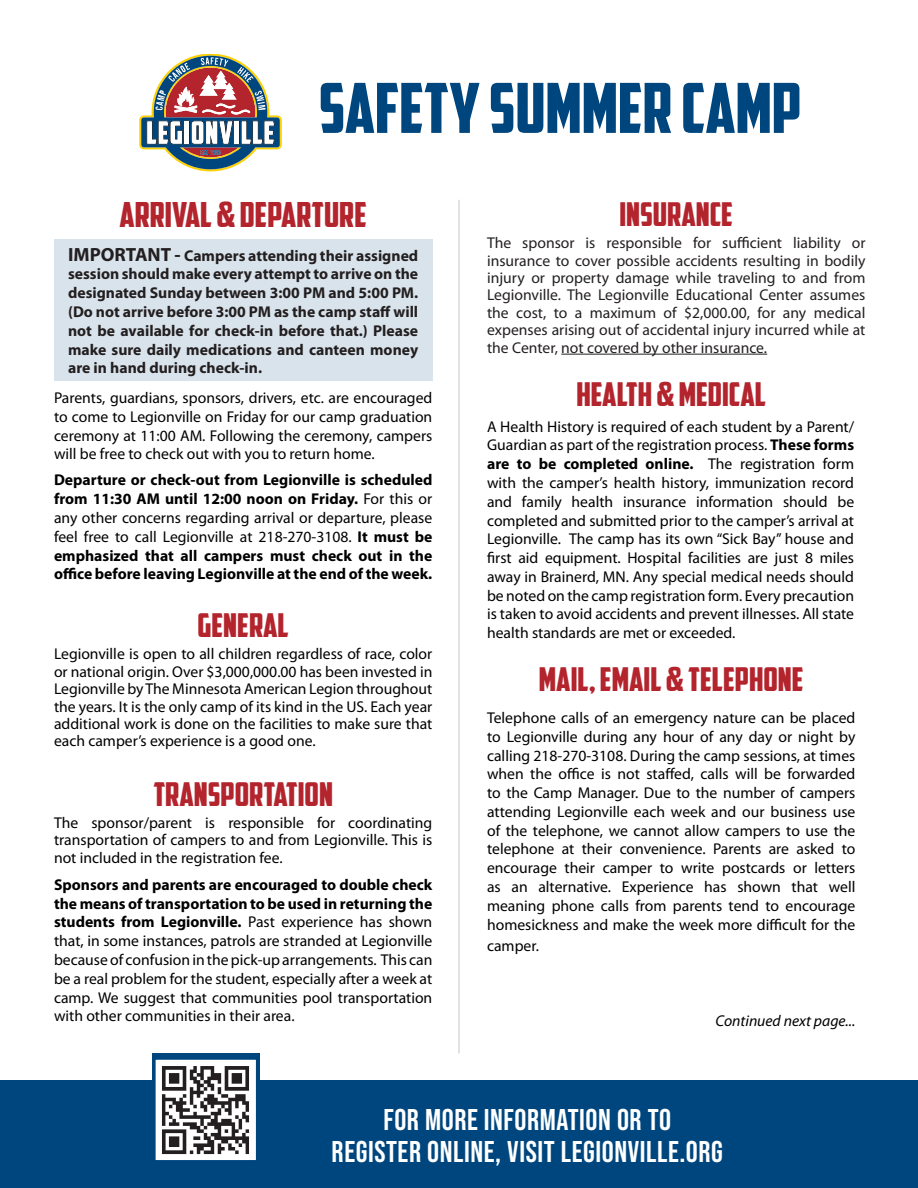
<style>
.page{position:relative;width:918px;height:1188px;background:#fff}
.page>*{position:absolute;margin:0;border:0;box-sizing:border-box;transform-origin:0 0}
.t1{font:69px "American Captain";color:#00467e}
.t2{font:34.8px "American Captain";color:#b3242d}
.t3{font:33px "American Captain";color:#b3242d}
.t4{font:700 30px "Bebas Neue Pro";letter-spacing:.02em;color:#fff}
.t5{font:15.6px/18.8px "Myriad Pro";color:#000001;text-align:justify}
.t6{font:15.6px/17.4px "Myriad Pro";color:#231f20;text-align:justify}
.t7{font:700 15.6px/18.8px "Myriad Pro";color:#000001;text-align:justify}
.t8{font:700 15.6px/18.8px "Myriad Pro";color:#231f20;text-align:justify}
.t9{font:italic 15.6px "Myriad Pro";color:#000001}
.s1{font-size:19.2px}
.s2{font-weight:400}
.s3{font-weight:700}
</style>
<div class="page">
<svg style="left:139px;top:54px;width:143px;height:117px"></svg>
<div style="left:0;top:1080px;width:918px;height:108px;background:#00467e"></div>
<div style="left:152px;top:1054px;width:107px;height:107px;background:#00467e"></div>
<svg style="left:155px;top:1059px;width:101px;height:102px"></svg>
<div style="left:54px;top:239px;width:378px;height:142px;background:#d9e3eb"></div>
<hr style="left:561px;top:354px;width:206px;height:1px;background:#231f20">
<hr style="left:458px;top:200px;width:2px;height:854px;background:#d8d9db">
<p class="t1" style="left:319px;top:67px;width:484px">SAFETY SUMMER CAMP</p>
<p class="t2" style="left:119px;top:194px;width:249px">ARRIVAL &amp; DEPARTURE</p>
<p class="t8" style="left:68px;top:245px;width:352px"><span class="s1">IMPORTANT -</span> Campers attending their assigned session should make every attempt to arrive on the designated Sunday between 3:00 PM and 5:00 PM. (Do not arrive before 3:00 PM as the camp staff will not be available for check-in before that.) Please make sure daily medications and canteen money are in hand during check-in.</p>
<p class="t5" style="left:54px;top:388px;width:380px">Parents, guardians, sponsors, drivers, etc. are encouraged to come to Legionville on Friday for our camp graduation ceremony at 11:00 AM. Following the ceremony, campers will be free to check out with you to return home.</p>
<p class="t7" style="left:54px;top:470px;width:380px">Departure or check-out from Legionville is scheduled from 11:30 AM until 12:00 noon on Friday. <span class="s2">For this or any other concerns regarding arrival or departure, please feel free to call Legionville at 218-270-3108.</span> It must be emphasized that all campers must check out in the office before leaving Legionville at the end of the week.</p>
<p class="t3" style="left:198px;top:605px;width:93px">GENERAL</p>
<p class="t5" style="left:54px;top:645px;width:380px;line-height:17.4px">Legionville is open to all children regardless of race, color or national origin. Over $3,000,000.00 has been invested in Legionville by The Minnesota American Legion throughout the years. It is the only camp of its kind in the US. Each year additional work is done on the facilities to make sure that each camper’s experience is a good one.</p>
<p class="t3" style="left:153px;top:775px;width:181px">TRANSPORTATION</p>
<p class="t5" style="left:54px;top:814px;width:380px;line-height:17.4px">The sponsor/parent is responsible for coordinating transportation of campers to and from Legionville. This is not included in the registration fee.</p>
<p class="t5" style="left:54px;top:875px;width:380px"><span class="s3">Sponsors and parents are encouraged to double check the means of transportation to be used in returning the students from Legionville.</span> Past experience has shown that, in some instances, patrols are stranded at Legionville because of confusion in the pick-up arrangements. This can be a real problem for the student, especially after a week at camp. We suggest that communities pool transportation with other communities in their area.</p>
<p class="t3" style="left:619px;top:194px;width:115px">INSURANCE</p>
<p class="t6" style="left:487px;top:234px;width:380px">The sponsor is responsible for sufficient liability or insurance to cover possible accidents resulting in bodily injury or property damage while traveling to and from Legionville. The Legionville Educational Center assumes the cost, to a maximum of $2,000.00, for any medical expenses arising out of accidental injury incurred while at the Center, not covered by other insurance.</p>
<p class="t3" style="left:576px;top:374px;width:191px">HEALTH &amp; MEDICAL</p>
<p class="t5" style="left:487px;top:417px;width:369px">A Health History is required of each student by a Parent/ Guardian as part of the registration process. <span class="s3">These forms are to be completed online.</span> The registration form with the camper’s health history, immunization record and family health insurance information should be completed and submitted prior to the camper’s arrival at Legionville. The camp has its own “Sick Bay” house and first aid equipment. Hospital facilities are just 8 miles away in Brainerd, MN. Any special medical needs should be noted on the camp registration form. Every precaution is taken to avoid accidents and prevent illnesses. All state health standards are met or exceeded.</p>
<p class="t3" style="left:539px;top:659px;width:266px">MAIL, EMAIL &amp; TELEPHONE</p>
<p class="t5" style="left:487px;top:708px;width:370px">Telephone calls of an emergency nature can be placed to Legionville during any hour of any day or night by calling 218-270-3108. During the camp sessions, at times when the office is not staffed, calls will be forwarded to the Camp Manager. Due to the number of campers attending Legionville each week and our business use of the telephone, we cannot allow campers to use the telephone at their convenience. Parents are asked to encourage their camper to write postcards or letters as an alternative. Experience has shown that well meaning phone calls from parents tend to encourage homesickness and make the week more difficult for the</p>
<p class="t5" style="left:487px;top:936px;width:53px">camper.</p>
<p class="t9" style="left:715px;top:1011px;width:141px">Continued next page...</p>
<p class="t4" style="left:383px;top:1102px;width:289px">FOR MORE INFORMATION OR TO</p>
<p class="t4" style="left:332px;top:1134px;width:393px">REGISTER ONLINE, VISIT LEGIONVILLE.ORG</p>
</div>
